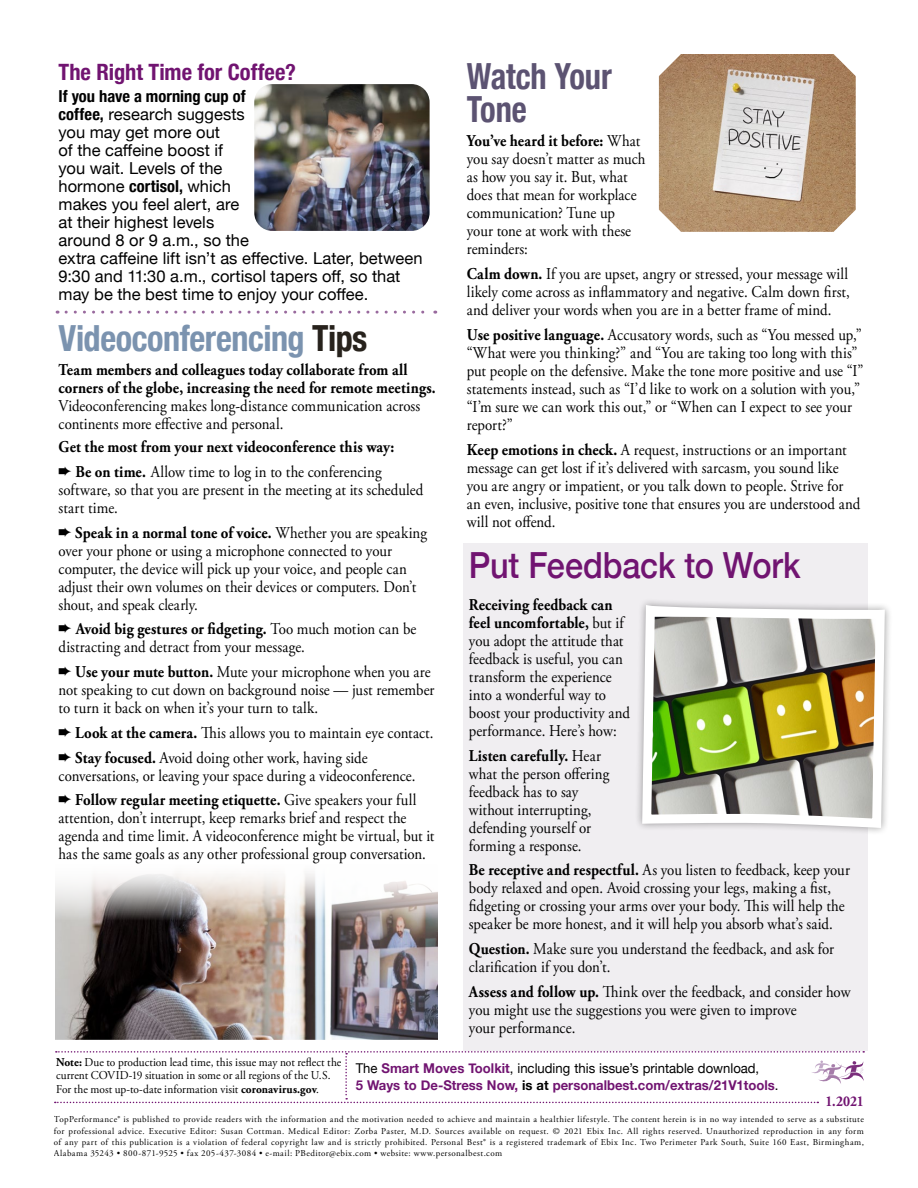
<style>
.page{position:relative;width:918px;height:1188px;background:#fff}
.page>*{position:absolute;margin:0;border:0;box-sizing:border-box;transform-origin:0 0}
.Adobe_Garamond_Headl{font:700 condensed 36px "Helvetica Neue";letter-spacing:-.015em;color:#7b93af;scale:.95 1}
.Adobe_Garamond_body{font:500 36px "Helvetica Neue";letter-spacing:-.005em;color:#711471;scale:.9 1}
.Adobe_Garamond_body-2{font:700 condensed 36px/33px "Helvetica Neue";letter-spacing:-.005em;color:#5c5372;scale:.9 1}
.Helvetica_body_text{font:700 condensed 22.5px "Helvetica Neue";color:#711471}
.Adobe_Garamond_body-3{font:16.5px/18px "Adobe Garamond Pro";color:#000;scale:.9 1}
.Adobe_Garamond_Headl-2{font:16.5px/18px "Adobe Garamond Pro";color:#000;scale:.9 1}
.Helvetica_body_text-2{font:16.5px/18px "Helvetica Neue";color:#000}
.Adobe_Garamond_Headl-3{font:700 16.5px/18px "Adobe Garamond Pro";letter-spacing:.005em;color:#000;scale:.9 1}
.Adobe_Garamond_body-4{font:700 15px "Adobe Garamond Pro";color:#711471;scale:.9 1}
.dhead1{font:700 13.5px/17.2px "Helvetica Neue";color:#711471}
.Body_text{font:12px/13.5px "Adobe Garamond Pro";color:#000;scale:.95 1}
.t1{font:9px/11.2px "Adobe Garamond Pro";letter-spacing:.05em;color:#000;text-align:justify}
.s1{font-weight:700;font-stretch:condensed}
.s2{color:#27221c}
.s3{font-weight:400}
.s4{font-weight:700}
.s5{font-weight:400;color:#000}
.s6{color:#000}
</style>
<div class="page">
<svg style="left:55px;top:1051px;width:583px;height:52px"></svg>
<svg style="left:66px;top:311px;width:370px;height:3px"></svg>
<img style="left:254px;top:84px;width:176px;height:147px">
<div style="left:464px;top:543px;width:404px;height:508px;background:#f0eef1"></div>
<img style="left:56px;top:873px;width:382px;height:166px">
<div style="left:634px;top:597px;width:259px;height:239px;background:#000;opacity:.4"></div>
<svg style="left:638px;top:76px;width:251px;height:1028px"></svg>
<img style="left:659px;top:54px;width:197px;height:178px">
<p class="Helvetica_body_text" style="left:59px;top:53px;width:239px">The Right Time for Coffee?</p>
<p class="Helvetica_body_text-2" style="left:59px;top:88px;width:366px"><span class="s1">If you have a morning cup of<br>coffee,</span> research suggests<br>you may get more out<br>of the caffeine boost if<br>you wait. Levels of the<br>hormone <span class="s1">cortisol,</span> which<br>makes you feel alert, are<br>at their highest levels<br>around 8 or 9 a.m., so the<br>extra caffeine lift isn’t as effective. Later, between<br>9:30 and 11:30 a.m., cortisol tapers off, so that may be the best time to enjoy your coffee.</p>
<p class="Adobe_Garamond_Headl" style="left:59px;top:309px;width:327px">Videoconferencing <span class="s2">Tips</span></p>
<p class="Adobe_Garamond_Headl-3" style="left:59px;top:361px;width:421px">Team members and colleagues today collaborate from all corners of the globe, increasing the need for remote meetings.<br><span class="s3">Videoconferencing makes long-distance communication across continents more effective and personal.</span></p>
<p class="Adobe_Garamond_Headl-3" style="left:59px;top:438px;width:375px">Get the most from your next videoconference this way:</p>
<p class="Adobe_Garamond_Headl-2" style="left:59px;top:463px;width:407px">➨ <span class="s4">Be on time.</span> Allow time to log in to the conferencing software, so that you are present in the meeting at its scheduled start time.</p>
<p class="Adobe_Garamond_Headl-2" style="left:59px;top:524px;width:411px">➨ <span class="s4">Speak in a normal tone of voice.</span> Whether you are speaking over your phone or using a microphone connected to your computer, the device will pick up your voice, and people can adjust their own volumes on their devices or computers. Don’t shout, and speak clearly.</p>
<p class="Adobe_Garamond_Headl-2" style="left:59px;top:621px;width:399px">➨ <span class="s4">Avoid big gestures or fidgeting.</span> Too much motion can be distracting and detract from your message.</p>
<p class="Adobe_Garamond_Headl-2" style="left:59px;top:663px;width:419px">➨ <span class="s4">Use your mute button.</span> Mute your microphone when you are not speaking to cut down on background noise — just remember to turn it back on when it’s your turn to talk.</p>
<p class="Adobe_Garamond_Headl-2" style="left:59px;top:724px;width:418px">➨ <span class="s4">Look at the camera.</span> This allows you to maintain eye contact.</p>
<p class="Adobe_Garamond_Headl-2" style="left:59px;top:749px;width:398px">➨ <span class="s4">Stay focused.</span> Avoid doing other work, having side conversations, or leaving your space during a videoconference.</p>
<p class="Adobe_Garamond_Headl-2" style="left:59px;top:792px;width:419px">➨ <span class="s4">Follow regular meeting etiquette.</span> Give speakers your full attention, don’t interrupt, keep remarks brief and respect the agenda and time limit. A videoconference might be virtual, but it has the same goals as any other professional group conversation.</p>
<p class="Adobe_Garamond_body-2" style="left:467px;top:57px;width:163px">Watch Your<br>Tone</p>
<p class="Adobe_Garamond_body-3" style="left:467px;top:133px;width:200px"><span class="s4">You’ve heard it before:</span> What you say doesn’t matter as much as how you say it. But, what does that mean for workplace communication? Tune up<br>your tone at work with these reminders:</p>
<p class="Adobe_Garamond_body-3" style="left:467px;top:265px;width:427px;text-align:justify"><span class="s4">Calm down.</span> If you are upset, angry or stressed, your message will likely come across as inflammatory and negative. Calm down first, and deliver your words when you are in a better frame of mind.</p>
<p class="Adobe_Garamond_body-3" style="left:467px;top:326px;width:442px"><span class="s4">Use positive language.</span> Accusatory words, such as “You messed up,” “What were you thinking?” and “You are taking too long with this” put people on the defensive. Make the tone more positive and use “I” statements instead, such as “I’d like to work on a solution with you,” “I’m sure we can work this out,” or “When can I expect to see your report?”</p>
<p class="Adobe_Garamond_body-3" style="left:467px;top:441px;width:439px"><span class="s4">Keep emotions in check.</span> A request, instructions or an important message can get lost if it’s delivered with sarcasm, you sound like you are angry or impatient, or you talk down to people. Strive for an even, inclusive, positive tone that ensures you are understood and will not offend.</p>
<p class="Adobe_Garamond_body" style="left:469px;top:537px;width:370px">Put Feedback to Work</p>
<p class="Adobe_Garamond_body-3" style="left:469px;top:596px;width:181px"><span class="s4">Receiving feedback can feel uncomfortable,</span> but if you adopt the attitude that feedback is useful, you can transform the experience into a wonderful way to boost your productivity and performance. Here’s how:</p>
<p class="Adobe_Garamond_body-3" style="left:469px;top:747px;width:158px"><span class="s4">Listen carefully.</span> Hear what the person offering feedback has to say without interrupting, defending yourself or forming a response.</p>
<p class="Adobe_Garamond_body-3" style="left:469px;top:862px;width:425px"><span class="s4">Be receptive and respectful.</span> As you listen to feedback, keep your body relaxed and open. Avoid crossing your legs, making a fist, fidgeting or crossing your arms over your body. This will help the speaker be more honest, and it will help you absorb what’s said.</p>
<p class="Adobe_Garamond_body-3" style="left:469px;top:940px;width:407px"><span class="s4">Question.</span> Make sure you understand the feedback, and ask for clarification if you don’t.</p>
<p class="Adobe_Garamond_body-3" style="left:469px;top:983px;width:426px"><span class="s4">Assess and follow up.</span> Think over the feedback, and consider how you might use the suggestions you were given to improve<br>your performance.</p>
<p class="Body_text" style="left:56px;top:1056px;width:302px"><span class="s4">Note:</span> Due to production lead time, this issue may not reflect the current COVID-19 situation in some or all regions of the U.S.<br>For the most up-to-date information visit <span class="s4">coronavirus.gov</span>.</p>
<p class="dhead1" style="left:356px;top:1060px;width:424px"><span class="s5">The</span> Smart Moves Toolkit<span class="s5">, including this issue’s printable download,<br></span>5 Ways to De-Stress Now, <span class="s6">is at</span> personalbest.com/extras/21V1tools<span class="s5">.</span></p>
<p class="Adobe_Garamond_body-4" style="left:826px;top:1093px;width:44px">1.2021</p>
<p class="t1" style="left:54px;top:1114px;width:812px">TopPerformance® is published to provide readers with the information and the motivation needed to achieve and maintain a healthier lifestyle. The content herein is in no way intended to serve as a substitute for professional advice. Executive Editor: Susan Cottman. Medical Editor: Zorba Paster, M.D. Sources available on request. © 2021 Ebix Inc. All rights reserved. Unauthorized reproduction in any form of any part of this publication is a violation of federal copyright law and is strictly prohibited. Personal Best® is a registered trademark of Ebix Inc. Two Perimeter Park South, Suite 160 East, Birmingham, Alabama 35243 • 800-871-9525 • fax 205-437-3084 • e-mail: PBeditor@ebix.com • website: www.personalbest.com</p>
</div>
